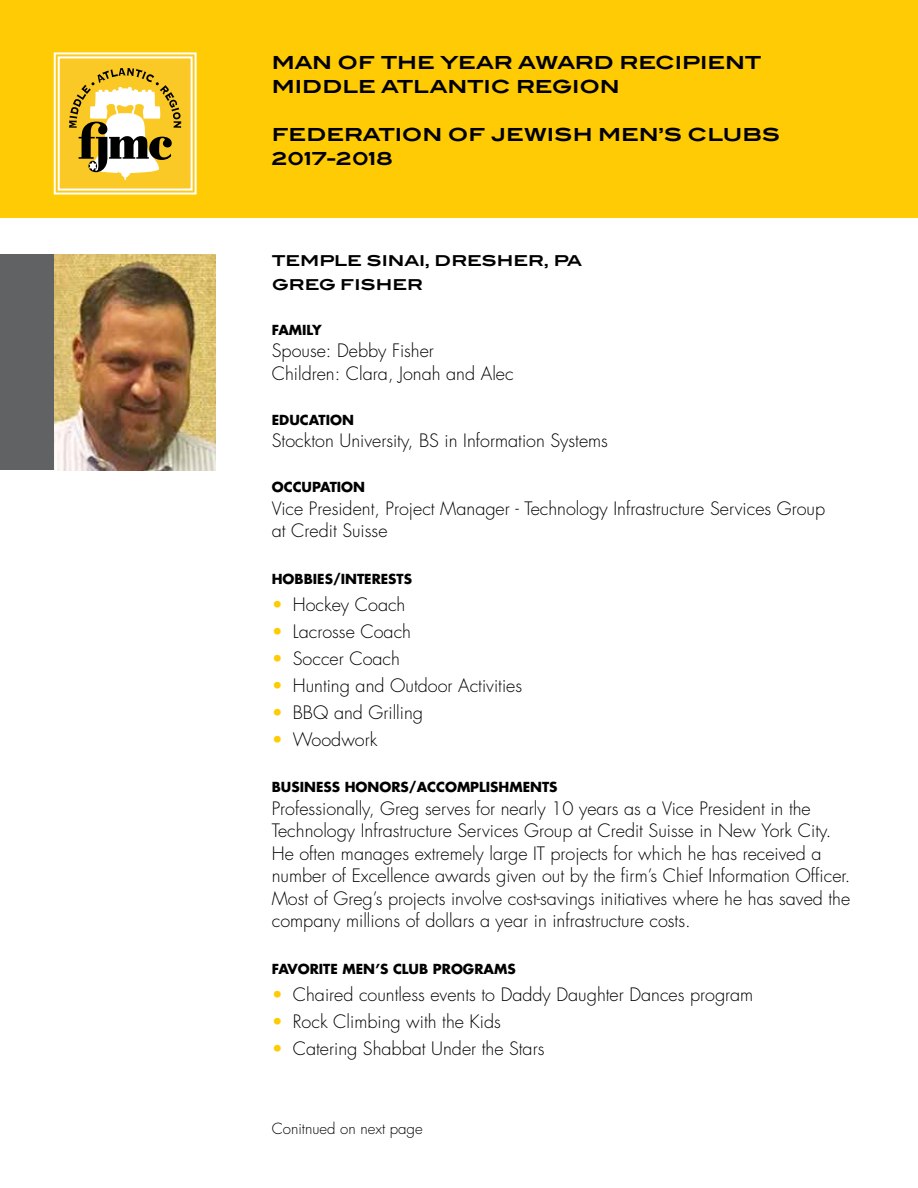
<style>
.page{position:relative;width:918px;height:1188px;background:#fff}
.page>*{position:absolute;margin:0;border:0;box-sizing:border-box;transform-origin:0 0}
.t1{font:300 18px/22.5px "Futura";color:#000}
.t2{font:700 18px/24px "Blair ITC";color:#000}
.t3{font:700 15px/24px "Blair ITC";color:#000}
.t4{font:300 15px "Futura";color:#000}
.t5{font:700 13.5px "Futura";color:#000}
.s1{color:#ffcb05}
</style>
<div class="page">
<div style="left:0;top:0;width:918px;height:218px;background:#ffcb05"></div>
<svg style="left:53px;top:52px;width:144px;height:143px"></svg>
<div style="left:58px;top:56px;width:135px;height:135px;border:2px solid #fff"></div>
<img style="left:54px;top:254px;width:162px;height:216px">
<div style="left:0;top:254px;width:54px;height:216px;background:#616264"></div>
<p class="t2" style="left:272px;top:50px;width:491px">MAN OF THE YEAR AWARD RECIPIENT<br>MIDDLE ATLANTIC REGION</p>
<p class="t2" style="left:272px;top:122px;width:510px">FEDERATION OF JEWISH MEN’S CLUBS<br>2017-2018</p>
<p class="t3" style="left:272px;top:248px;width:312px">TEMPLE SINAI, DRESHER, PA<br>GREG FISHER</p>
<p class="t5" style="left:272px;top:320px;width:51px">FAMILY</p>
<p class="t1" style="left:272px;top:340px;width:243px">Spouse: Debby Fisher<br>Children: Clara, Jonah and Alec</p>
<p class="t5" style="left:272px;top:410px;width:84px">EDUCATION</p>
<p class="t1" style="left:272px;top:430px;width:338px">Stockton University, BS in Information Systems</p>
<p class="t5" style="left:272px;top:478px;width:95px">OCCUPATION</p>
<p class="t1" style="left:272px;top:497px;width:555px">Vice President, Project Manager - Technology Infrastructure Services Group at Credit Suisse</p>
<p class="t5" style="left:272px;top:569px;width:142px">HOBBIES/INTERESTS</p>
<p class="t1" style="left:272px;top:593px;width:135px"><span class="s1">•</span> Hockey Coach</p>
<p class="t1" style="left:272px;top:620px;width:141px"><span class="s1">•</span> Lacrosse Coach</p>
<p class="t1" style="left:272px;top:647px;width:130px"><span class="s1">•</span> Soccer Coach</p>
<p class="t1" style="left:272px;top:674px;width:252px"><span class="s1">•</span> Hunting and Outdoor Activities</p>
<p class="t1" style="left:272px;top:701px;width:153px"><span class="s1">•</span> BBQ and Grilling</p>
<p class="t1" style="left:272px;top:728px;width:107px"><span class="s1">•</span> Woodwork</p>
<p class="t5" style="left:272px;top:778px;width:287px">BUSINESS HONORS/ACCOMPLISHMENTS</p>
<p class="t1" style="left:272px;top:797px;width:580px">Professionally, Greg serves for nearly 10 years as a Vice President in the Technology Infrastructure Services Group at Credit Suisse in New York City.<br>He often manages extremely large IT projects for which he has received a number of Excellence awards given out by the firm’s Chief Information Officer.<br>Most of Greg’s projects involve cost-savings initiatives where he has saved the company millions of dollars a year in infrastructure costs.</p>
<p class="t5" style="left:272px;top:959px;width:245px">FAVORITE MEN’S CLUB PROGRAMS</p>
<p class="t1" style="left:272px;top:983px;width:483px"><span class="s1">•</span> Chaired countless events to Daddy Daughter Dances program</p>
<p class="t1" style="left:272px;top:1010px;width:231px"><span class="s1">•</span> Rock Climbing with the Kids</p>
<p class="t1" style="left:272px;top:1037px;width:274px"><span class="s1">•</span> Catering Shabbat Under the Stars</p>
<p class="t4" style="left:272px;top:1119px;width:153px">Conitnued on next page</p>
</div>
